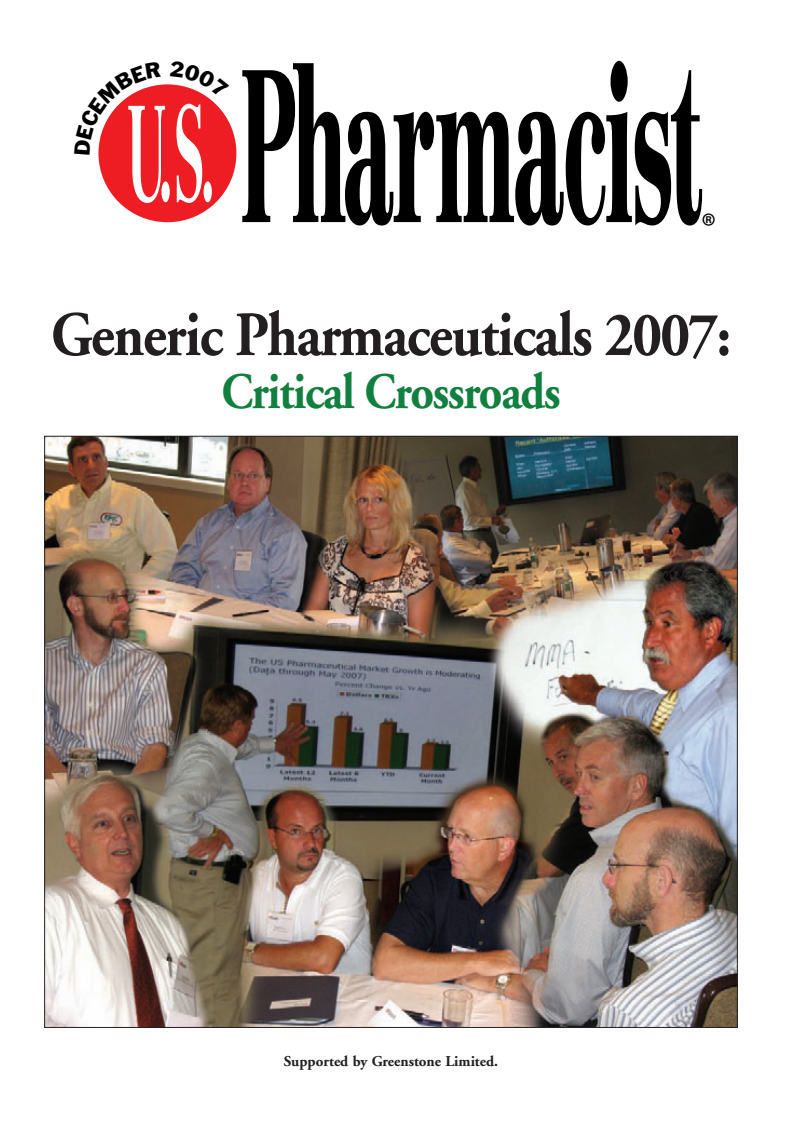
<style>
.page{position:relative;width:797px;height:1134px;background:#fff}
.page>*{position:absolute;margin:0;border:0;box-sizing:border-box;transform-origin:0 0}
.t1{font:63px "Adobe Garamond Bold+CZVSNU";color:#231f20;scale:.9 1}
.t2{font:51px "Adobe Garamond Bold+CZVSNU";color:#11803f;scale:.9 1}
.t3{font:27px "Myriad Bold+GQBOLE";color:#000}
.t4{font:15px "Adobe Garamond Bold+CZVSNU";color:#231f20}
</style>
<div class="page">
<img style="left:44px;top:60px;width:694px;height:968px">
<svg style="left:74px;top:61px;width:155px;height:142px"></svg>
<h3 class="t3" style="left:701px;top:213px;width:15px">®</h3>
<h1 class="t1" style="left:51px;top:310px;width:757px">Generic Pharmaceuticals 2007:</h1>
<h2 class="t2" style="left:221px;top:371px;width:378px">Critical Crossroads</h2>
<p class="t4" style="left:284px;top:1055px;width:216px">Supported by Greenstone Limited.</p>
</div>
